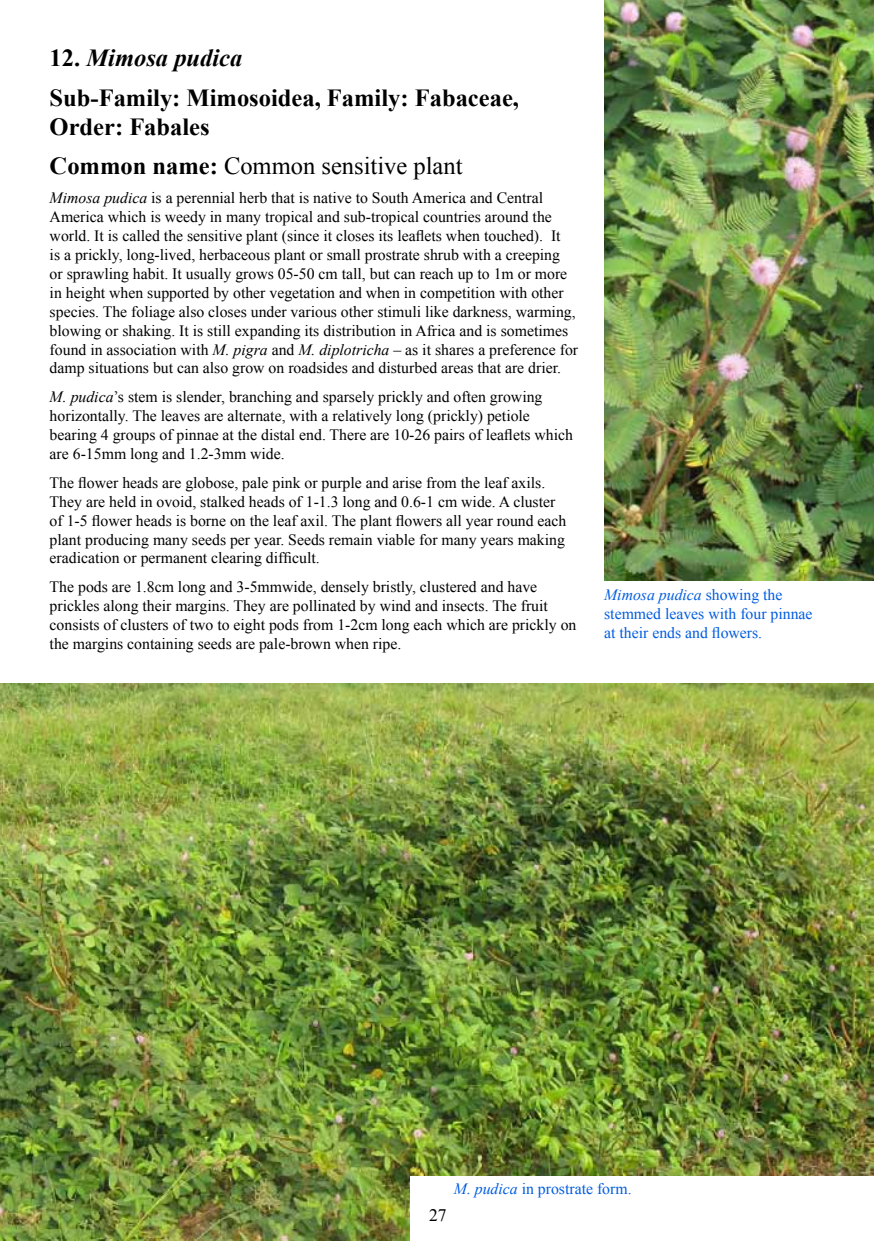
<style>
.page{position:relative;width:874px;height:1241px;background:#fff}
.page>*{position:absolute;margin:0;border:0;box-sizing:border-box;transform-origin:0 0}
.t1{font:700 24.5px/39.4px "Times New Roman";color:#000}
.t2{font:17.5px "Times New Roman";color:#000}
.t3{font:15.75px/18.9px "Times New Roman";color:#000}
.t4{font:15.75px/18.9px "Times New Roman";color:#005ce1}
.s1{font-style:italic}
.s2{font-weight:400}
</style>
<div class="page">
<img style="left:0;top:683px;width:873px;height:557px">
<div style="left:410px;top:1176px;width:463px;height:64px;background:#fff"></div>
<img style="left:604px;top:0;width:269px;height:581px">
<h1 class="t1" style="left:50px;top:38px;width:470px">12. <span class="s1">Mimosa pudica<br></span>Sub-Family: Mimosoidea, Family: Fabaceae,</h1>
<h1 class="t1" style="left:50px;top:106px;width:414px">Order: Fabales<br>Common name: <span class="s2">Common sensitive plant</span></h1>
<p class="t3" style="left:50px;top:188px;width:529px"><span class="s1">Mimosa pudica</span> is a perennial herb that is native to South America and Central America which is weedy in many tropical and sub-tropical countries around the world. It is called the sensitive plant (since it closes its leaflets when touched). It<br>is a prickly, long-lived, herbaceous plant or small prostrate shrub with a creeping<br>or sprawling habit. It usually grows 05-50 cm tall, but can reach up to 1m or more in height when supported by other vegetation and when in competition with other species. The foliage also closes under various other stimuli like darkness, warming, blowing or shaking. It is still expanding its distribution in Africa and is sometimes found in association with <span class="s1">M. pigra</span> and <span class="s1">M. diplotricha</span> – as it shares a preference for damp situations but can also grow on roadsides and disturbed areas that are drier.</p>
<p class="t3" style="left:50px;top:387px;width:524px"><span class="s1">M. pudica</span>’s stem is slender, branching and sparsely prickly and often growing horizontally. The leaves are alternate, with a relatively long (prickly) petiole bearing 4 groups of pinnae at the distal end. There are 10-26 pairs of leaflets which are 6-15mm long and 1.2-3mm wide.</p>
<p class="t3" style="left:50px;top:473px;width:518px">The flower heads are globose, pale pink or purple and arise from the leaf axils.<br>They are held in ovoid, stalked heads of 1-1.3 long and 0.6-1 cm wide. A cluster of 1-5 flower heads is borne on the leaf axil. The plant flowers all year round each plant producing many seeds per year. Seeds remain viable for many years making eradication or permanent clearing difficult.</p>
<p class="t3" style="left:50px;top:577px;width:528px">The pods are 1.8cm long and 3-5mmwide, densely bristly, clustered and have prickles along their margins. They are pollinated by wind and insects. The fruit consists of clusters of two to eight pods from 1-2cm long each which are prickly on the margins containing seeds are pale-brown when ripe.</p>
<p class="t4" style="left:604px;top:585px;width:210px"><span class="s1">Mimosa pudica</span> showing the stemmed leaves with four pinnae at their ends and flowers.</p>
<p class="t4" style="left:453px;top:1179px;width:179px"><span class="s1">M. pudica</span> in prostrate form.</p>
<p class="t2" style="left:429px;top:1202px;width:19px">27</p>
</div>
